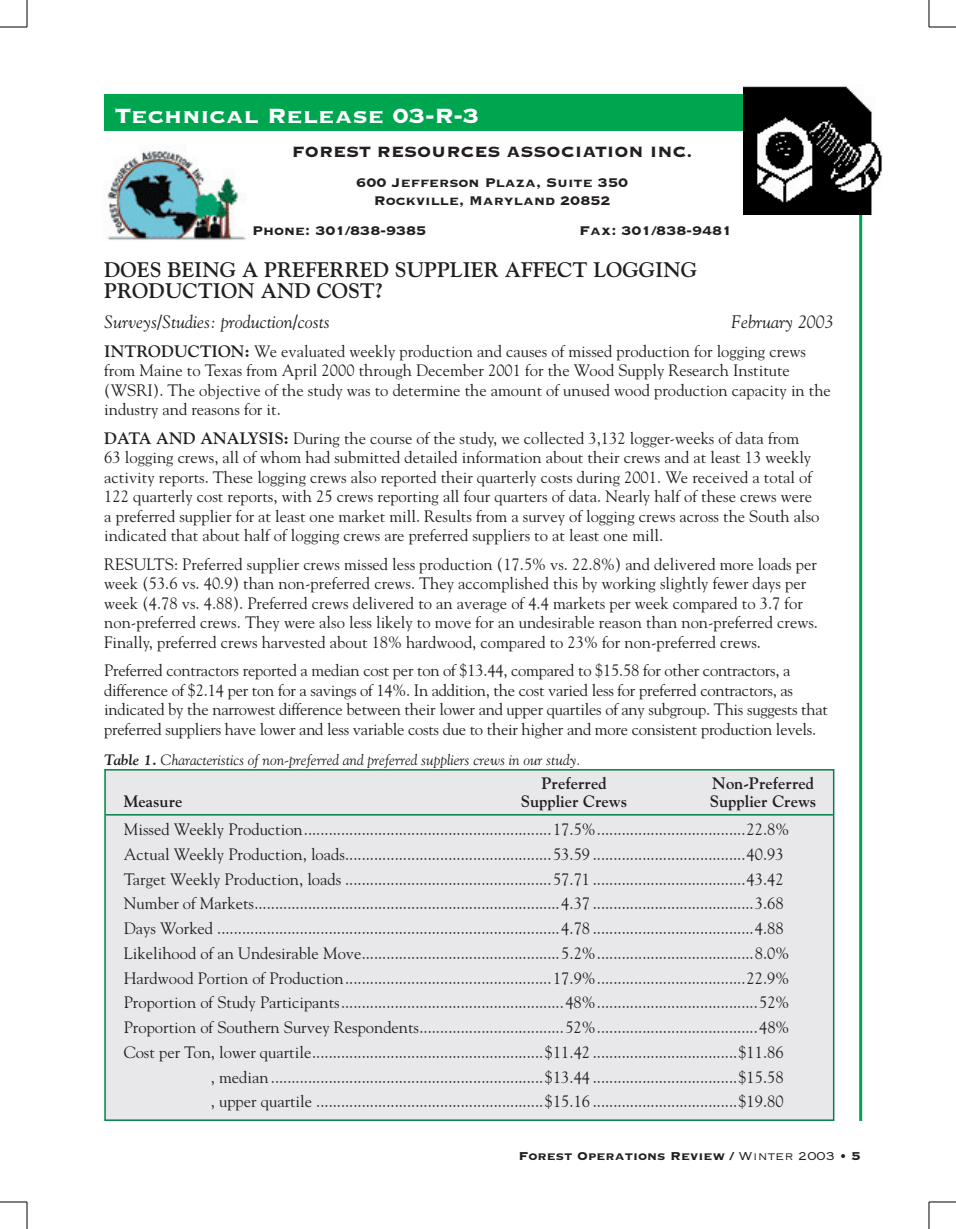
<style>
.page{position:relative;width:956px;height:1229px;background:#fff}
.page>*{position:absolute;margin:0;border:0;box-sizing:border-box;transform-origin:0 0}
.t1{font:27px "Copperplate Thirty Three BC";color:#fff}
.t2{font:700 21px/21px "Goudy";color:#231f20}
.t3{font:19.5px "Copperplate Thirty Three BC";color:#231f20}
.t4{font:italic 18px "Goudy";color:#231f20}
.t5{font:16.5px/19.5px "Goudy";color:#231f20}
.t6{font:16.5px/18.3px "Copperplate Thirty Three BC";color:#231f20;text-align:center}
.t7{font:700 16.5px "Goudy";color:#231f20}
.t8{font:italic 15px "Goudy";color:#231f20}
.t9{font:15px "Copperplate Thirty Three BC";color:#231f20}
.s1{font-weight:700}
.s2{font-family:"Copperplate Thirty Two BC"}
</style>
<div class="page">
<hr style="left:859px;top:203px;width:3px;height:917px;background:#00a54f">
<img style="left:107px;top:144px;width:139px;height:96px">
<div style="left:104px;top:94px;width:639px;height:36px;background:#00a54f"></div>
<div style="left:105px;top:770px;width:728px;height:350px;background:#e8e8ea"></div>
<hr style="left:106px;top:814px;width:726px;height:1px;background:#008348">
<div style="left:104px;top:769px;width:730px;height:351px;border:2px solid #008348"></div>
<img style="left:743px;top:86px;width:139px;height:128px">
<svg style="left:0;top:0;width:28px;height:28px"></svg>
<svg style="left:928px;top:0;width:28px;height:28px"></svg>
<svg style="left:0;top:1201px;width:28px;height:28px"></svg>
<svg style="left:928px;top:1201px;width:28px;height:28px"></svg>
<h1 class="t1" style="left:115px;top:102px;width:366px">Technical Release 03-R-3</h1>
<p class="t3" style="left:292px;top:142px;width:402px">FOREST RESOURCES ASSOCIATION INC.</p>
<p class="t6" style="left:356px;top:173px;width:273px">600 Jefferson Plaza, Suite 350<br>Rockville, Maryland 20852</p>
<p class="t6" style="left:252px;top:222px;width:176px">Phone: 301/838-9385</p>
<p class="t6" style="left:579px;top:222px;width:155px">Fax: 301/838-9481</p>
<p class="t2" style="left:104px;top:259px;width:594px">DOES BEING A PREFERRED SUPPLIER AFFECT LOGGING<br>PRODUCTION AND COST?</p>
<p class="t4" style="left:104px;top:311px;width:227px">Surveys/Studies: production/costs</p>
<p class="t4" style="left:731px;top:311px;width:104px">February 2003</p>
<p class="t5" style="left:104px;top:341px;width:728px"><span class="s1">INTRODUCTION:</span> We evaluated weekly production and causes of missed production for logging crews from Maine to Texas from April 2000 through December 2001 for the Wood Supply Research Institute (WSRI). The objective of the study was to determine the amount of unused wood production capacity in the industry and reasons for it.</p>
<p class="t5" style="left:104px;top:428px;width:716px"><span class="s1">DATA AND ANALYSIS:</span> During the course of the study, we collected 3,132 logger-weeks of data from 63 logging crews, all of whom had submitted detailed information about their crews and at least 13 weekly activity reports. These logging crews also reported their quarterly costs during 2001. We received a total of 122 quarterly cost reports, with 25 crews reporting all four quarters of data. Nearly half of these crews were a preferred supplier for at least one market mill. Results from a survey of logging crews across the South also indicated that about half of logging crews are preferred suppliers to at least one mill.</p>
<p class="t5" style="left:104px;top:554px;width:715px">RESULTS: Preferred supplier crews missed less production (17.5% vs. 22.8%) and delivered more loads per week (53.6 vs. 40.9) than non-preferred crews. They accomplished this by working slightly fewer days per week (4.78 vs. 4.88). Preferred crews delivered to an average of 4.4 markets per week compared to 3.7 for non-preferred crews. They were also less likely to move for an undesirable reason than non-preferred crews.<br>Finally, preferred crews harvested about 18% hardwood, compared to 23% for non-preferred crews.</p>
<p class="t5" style="left:104px;top:660px;width:725px">Preferred contractors reported a median cost per ton of $13.44, compared to $15.58 for other contractors, a difference of $2.14 per ton for a savings of 14%. In addition, the cost varied less for preferred contractors, as indicated by the narrowest difference between their lower and upper quartiles of any subgroup. This suggests that preferred suppliers have lower and less variable costs due to their higher and more consistent production levels.</p>
<p class="t8" style="left:104px;top:750px;width:478px"><span class="s1">Table 1.</span> Characteristics of non-preferred and preferred suppliers crews in our study.</p>
<p class="t7" style="left:541px;top:773px;width:67px">Preferred</p>
<p class="t7" style="left:712px;top:773px;width:103px">Non-Preferred</p>
<p class="t7" style="left:124px;top:791px;width:60px">Measure</p>
<p class="t7" style="left:521px;top:791px;width:108px">Supplier Crews</p>
<p class="t7" style="left:710px;top:791px;width:108px">Supplier Crews</p>
<p class="t5" style="left:124px;top:819px;width:667px">Missed Weekly Production............................................................17.5%....................................22.8%</p>
<p class="t5" style="left:124px;top:844px;width:661px">Actual Weekly Production, loads..................................................53.59 .....................................40.93</p>
<p class="t5" style="left:124px;top:868px;width:661px">Target Weekly Production, loads ..................................................57.71 .....................................43.42</p>
<p class="t5" style="left:124px;top:893px;width:661px">Number of Markets..........................................................................4.37 .......................................3.68</p>
<p class="t5" style="left:124px;top:918px;width:661px">Days Worked ...................................................................................4.78 .......................................4.88</p>
<p class="t5" style="left:124px;top:943px;width:667px">Likelihood of an Undesirable Move................................................5.2%......................................8.0%</p>
<p class="t5" style="left:124px;top:967px;width:667px">Hardwood Portion of Production..................................................17.9%....................................22.9%</p>
<p class="t5" style="left:124px;top:992px;width:667px">Proportion of Study Participants......................................................48%.......................................52%</p>
<p class="t5" style="left:124px;top:1017px;width:667px">Proportion of Southern Survey Respondents...................................52%.......................................48%</p>
<p class="t5" style="left:124px;top:1042px;width:661px">Cost per Ton, lower quartile........................................................$11.42 ...................................$11.86</p>
<p class="t5" style="left:211px;top:1066px;width:574px">, median..................................................................$13.44 ...................................$15.58</p>
<p class="t5" style="left:211px;top:1091px;width:574px">, upper quartile .......................................................$15.16 ...................................$19.80</p>
<p class="t9" style="left:518px;top:1148px;width:344px">Forest Operations Review / <span class="s2">Winter 2003 •</span> 5</p>
</div>
